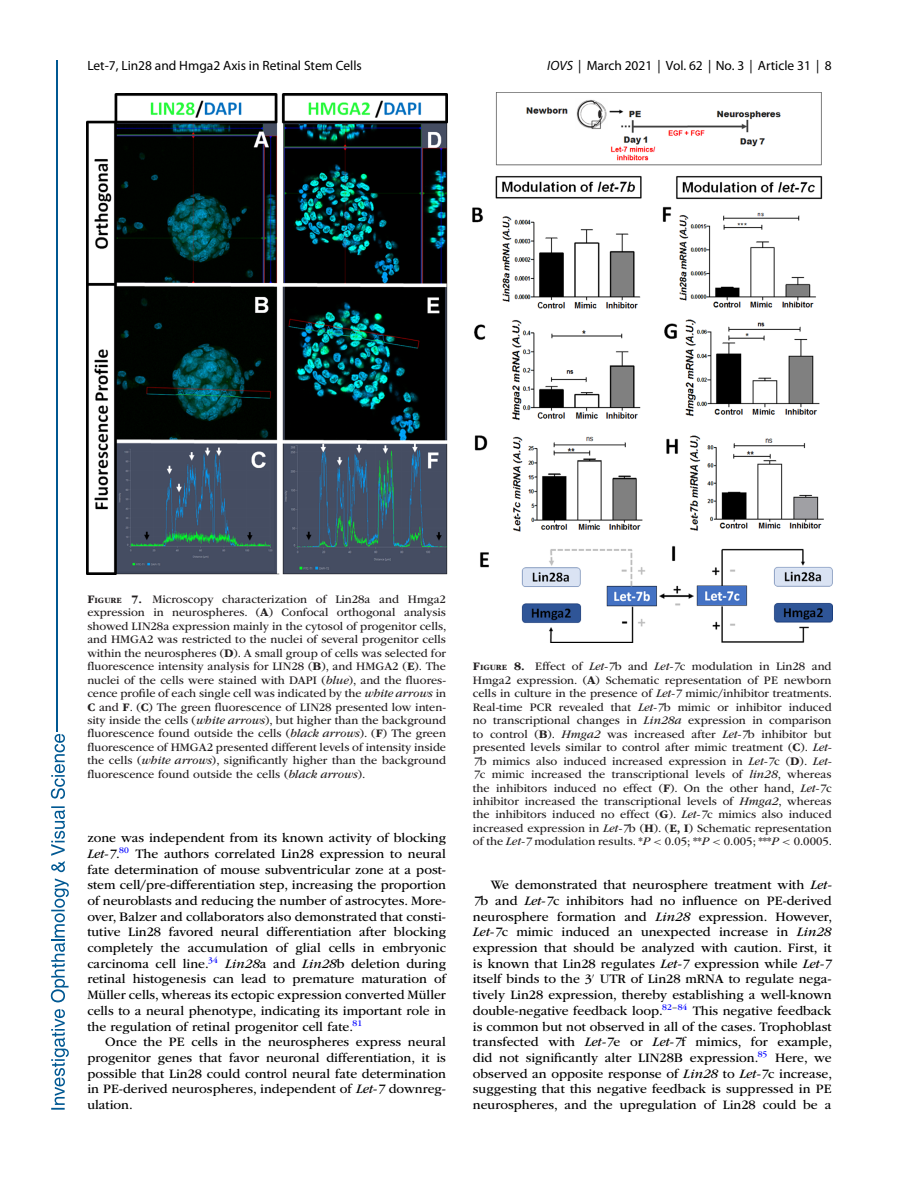
<style>
.page{position:relative;width:918px;height:1188px;background:#fff}
.page>*{position:absolute;margin:0;border:0;box-sizing:border-box;transform-origin:0 0}
.t1{font:13.5px/15.8px "ITC Garamond Std";color:#000;text-align:justify}
.t2{font:13.5px "Myriad Pro";color:#000}
.t3{font:12px/13.5px "ITC Garamond Std";color:#231f20;text-align:justify}
.s1{font-style:italic}
.s2{font-weight:700}
.s3{font-weight:700;font-size:8.4px}
.s4{font-family:"RMTMI"}
</style>
<div class="page">
<hr style="left:57px;top:60px;width:1px;height:672px;background:#005892">
<svg style="left:51px;top:734px;width:18px;height:376px"></svg>
<img style="left:87px;top:94px;width:360px;height:481px">
<img style="left:472px;top:93px;width:361px;height:549px">
<p class="t2" style="left:87px;top:60px;width:276px">Let-7, Lin28 and Hmga2 Axis in Retinal Stem Cells</p>
<p class="t2" style="left:547px;top:60px;width:286px"><span class="s1">IOVS</span> | March 2021 | Vol. 62 | No. 3 | Article 31 | 8</p>
<p class="t3" style="left:87px;top:593px;width:361px"><span class="s2">F</span><span class="s3">IGURE</span> <span class="s2">7.</span> Microscopy characterization of Lin28a and Hmga2 expression in neurospheres. (<span class="s2">A</span>) Confocal orthogonal analysis showed LIN28a expression mainly in the cytosol of progenitor cells, and HMGA2 was restricted to the nuclei of several progenitor cells within the neurospheres (<span class="s2">D</span>). A small group of cells was selected for fluorescence intensity analysis for LIN28 (<span class="s2">B</span>), and HMGA2 (<span class="s2">E</span>). The nuclei of the cells were stained with DAPI (<span class="s1">blue</span>), and the fluores&shy;cence profile of each single cell was indicated by the <span class="s1">white arrows</span> in <span class="s2">C</span> and <span class="s2">F</span>. (<span class="s2">C</span>) The green fluorescence of LIN28 presented low inten&shy;sity inside the cells (<span class="s1">white arrows</span>), but higher than the background fluorescence found outside the cells (<span class="s1">black arrows</span>). (<span class="s2">F</span>) The green fluorescence of HMGA2 presented different levels of intensity inside the cells (<span class="s1">white arrows</span>), significantly higher than the background fluorescence found outside the cells (<span class="s1">black arrows</span>).</p>
<p class="t1" style="left:87px;top:831px;width:360px">zone was independent from its known activity of blocking <span class="s1">Let-7</span>.<sup>80</sup> The authors correlated Lin28 expression to neural fate determination of mouse subventricular zone at a post&shy;stem cell/pre-differentiation step, increasing the proportion of neuroblasts and reducing the number of astrocytes. More&shy;over, Balzer and collaborators also demonstrated that consti&shy;tutive Lin28 favored neural differentiation after blocking completely the accumulation of glial cells in embryonic carcinoma cell line.<sup>34</sup> <span class="s1">Lin28</span>a and <span class="s1">Lin28</span>b deletion during retinal histogenesis can lead to premature maturation of Müller cells, whereas its ectopic expression converted Müller cells to a neural phenotype, indicating its important role in the regulation of retinal progenitor cell fate.<sup>81</sup></p>
<p class="t1" style="left:87px;top:1035px;width:360px;text-indent:18px">Once the PE cells in the neurospheres express neural progenitor genes that favor neuronal differentiation, it is possible that Lin28 could control neural fate determination in PE-derived neurospheres, independent of <span class="s1">Let-7</span> downreg&shy;ulation.</p>
<p class="t3" style="left:473px;top:661px;width:361px"><span class="s2">F</span><span class="s3">IGURE</span> <span class="s2">8.</span> Effect of <span class="s1">Let-7</span>b and <span class="s1">Let-7</span>c modulation in Lin28 and Hmga2 expression. (<span class="s2">A</span>) Schematic representation of PE newborn cells in culture in the presence of <span class="s1">Let-7</span> mimic/inhibitor treatments.<br>Real-time PCR revealed that <span class="s1">Let-7</span>b mimic or inhibitor induced no transcriptional changes in <span class="s1">Lin28a</span> expression in comparison to control (<span class="s2">B</span>). <span class="s1">Hmga2</span> was increased after <span class="s1">Let-7</span>b inhibitor but presented levels similar to control after mimic treatment (<span class="s2">C</span>). <span class="s1">Let-7</span>b mimics also induced increased expression in <span class="s1">Let-7</span>c (<span class="s2">D</span>). <span class="s1">Let-7</span>c mimic increased the transcriptional levels of <span class="s1">lin28</span>, whereas the inhibitors induced no effect (<span class="s2">F</span>). On the other hand, <span class="s1">Let-7</span>c inhibitor increased the transcriptional levels of <span class="s1">Hmga2</span>, whereas the inhibitors induced no effect (<span class="s2">G</span>). <span class="s1">Let-7</span>c mimics also induced increased expression in <span class="s1">Let-7</span>b (<span class="s2">H</span>). (<span class="s2">E, I</span>) Schematic representation of the <span class="s1">Let-7</span> modulation results. *<span class="s1">P</span> <span class="s4">&lt;</span> 0.05; **<span class="s1">P</span> <span class="s4">&lt;</span> 0.005; ***<span class="s1">P</span> <span class="s4">&lt;</span> 0.0005.</p>
<p class="t1" style="left:473px;top:878px;width:361px;text-indent:18px">We demonstrated that neurosphere treatment with <span class="s1">Let-7</span>b and <span class="s1">Let-7</span>c inhibitors had no influence on PE-derived neurosphere formation and <span class="s1">Lin28</span> expression. However, <span class="s1">Let-7</span>c mimic induced an unexpected increase in <span class="s1">Lin28 </span>expression that should be analyzed with caution. First, it is known that Lin28 regulates <span class="s1">Let-7</span> expression while <span class="s1">Let-7 </span>itself binds to the 3<sup>-</sup> UTR of Lin28 mRNA to regulate nega&shy;tively Lin28 expression, thereby establishing a well-known double-negative feedback loop.<sup>82</sup><sup>–</sup><sup>84</sup> This negative feedback is common but not observed in all of the cases. Trophoblast transfected with <span class="s1">Let-7</span>e or <span class="s1">Let-7</span>f mimics, for example, did not significantly alter LIN28B expression.<sup>85</sup> Here, we observed an opposite response of <span class="s1">Lin28</span> to <span class="s1">Let-7</span>c increase, suggesting that this negative feedback is suppressed in PE neurospheres, and the upregulation of Lin28 could be a</p>
</div>
